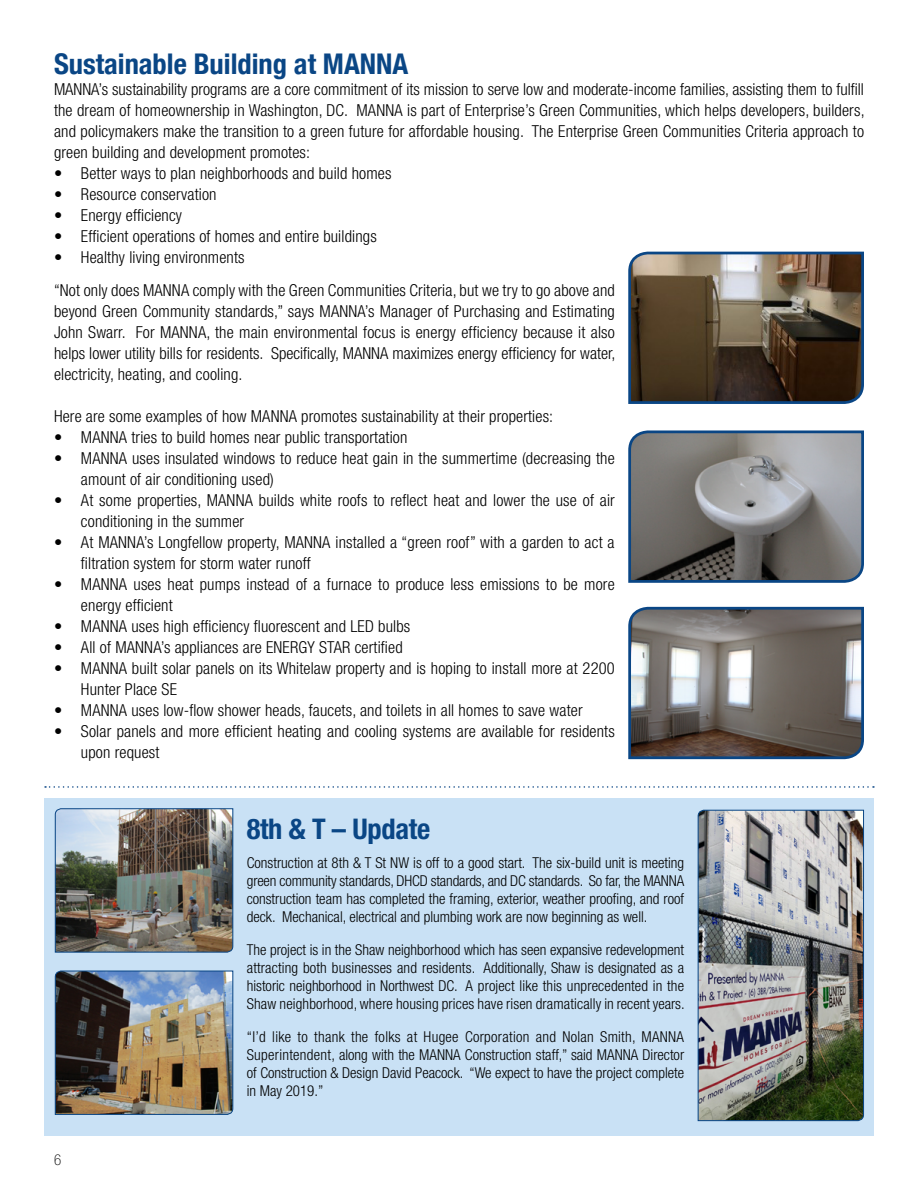
<style>
.page{position:relative;width:918px;height:1188px;background:#fff}
.page>*{position:absolute;margin:0;border:0;box-sizing:border-box;transform-origin:0 0}
.t1{font:700 condensed 28.5px "Helvetica Neue LT Com";color:#0a4685}
.t2{font:700 condensed 28.5px "Helvetica Neue LT Pro";letter-spacing:-.01em;color:#0a4685}
.t3{font:300 condensed 16.5px/21px "Helvetica Neue LT Std";letter-spacing:.01em;color:#000}
.t4{font:300 condensed 15px/18px "Helvetica Neue LT Pro";color:#000;text-align:justify}
.t5{font:100 condensed 15px "Helvetica Neue LT Std";color:#000}
</style>
<div class="page">
<svg style="left:628px;top:251px;width:236px;height:153px"></svg>
<svg style="left:628px;top:430px;width:236px;height:153px"></svg>
<svg style="left:628px;top:606px;width:236px;height:154px"></svg>
<div style="left:44px;top:798px;width:830px;height:338px;background:#c9e1f5"></div>
<svg style="left:45px;top:786px;width:829px;height:2px"></svg>
<img style="left:54px;top:808px;width:180px;height:145px">
<img style="left:54px;top:970px;width:180px;height:145px">
<img style="left:697px;top:809px;width:167px;height:313px">
<h1 class="t1" style="left:54px;top:47px;width:356px">Sustainable Building at MANNA</h1>
<p class="t3" style="left:54px;top:79px;width:812px;text-align:justify">MANNA’s sustainability programs are a core commitment of its mission to serve low and moderate-income families, assisting them to fulfill the dream of homeownership in Washington, DC. MANNA is part of Enterprise’s Green Communities, which helps developers, builders, and policymakers make the transition to a green future for affordable housing. The Enterprise Green Communities Criteria approach to green building and development promotes:</p>
<p class="t3" style="left:54px;top:163px;width:339px">• Better ways to plan neighborhoods and build homes</p>
<p class="t3" style="left:54px;top:184px;width:164px">• Resource conservation</p>
<p class="t3" style="left:54px;top:205px;width:130px">• Energy efficiency</p>
<p class="t3" style="left:54px;top:226px;width:324px">• Efficient operations of homes and entire buildings</p>
<p class="t3" style="left:54px;top:241px;width:562px;line-height:33px">• Healthy living environments<br>“Not only does MANNA comply with the Green Communities Criteria, but we try to go above and</p>
<p class="t3" style="left:54px;top:301px;width:563px;text-align:justify">beyond Green Community standards,” says MANNA’s Manager of Purchasing and Estimating John Swarr. For MANNA, the main environmental focus is energy efficiency because it also helps lower utility bills for residents. Specifically, MANNA maximizes energy efficiency for water, electricity, heating, and cooling.</p>
<p class="t3" style="left:54px;top:406px;width:501px">Here are some examples of how MANNA promotes sustainability at their properties:</p>
<p class="t3" style="left:54px;top:427px;width:355px">• MANNA tries to build homes near public transportation</p>
<p class="t3" style="left:81px;top:448px;width:535px;text-indent:-27px">• MANNA uses insulated windows to reduce heat gain in the summertime (decreasing the amount of air conditioning used)</p>
<p class="t3" style="left:81px;top:490px;width:535px;text-indent:-27px">• At some properties, MANNA builds white roofs to reflect heat and lower the use of air conditioning in the summer</p>
<p class="t3" style="left:81px;top:532px;width:535px;text-indent:-27px">• At MANNA’s Longfellow property, MANNA installed a “green roof” with a garden to act a filtration system for storm water runoff</p>
<p class="t3" style="left:81px;top:574px;width:535px;text-indent:-27px">• MANNA uses heat pumps instead of a furnace to produce less emissions to be more energy efficient</p>
<p class="t3" style="left:54px;top:616px;width:358px">• MANNA uses high efficiency fluorescent and LED bulbs</p>
<p class="t3" style="left:54px;top:637px;width:350px">• All of MANNA’s appliances are ENERGY STAR certified</p>
<p class="t3" style="left:81px;top:658px;width:535px;text-indent:-27px">• MANNA built solar panels on its Whitelaw property and is hoping to install more at 2200<br>Hunter Place SE</p>
<p class="t3" style="left:54px;top:700px;width:530px">• MANNA uses low-flow shower heads, faucets, and toilets in all homes to save water</p>
<p class="t3" style="left:81px;top:721px;width:535px;text-indent:-27px">• Solar panels and more efficient heating and cooling systems are available for residents upon request</p>
<p class="t5" style="left:54px;top:1151px;width:9px">6</p>
<h1 class="t2" style="left:247px;top:812px;width:185px">8th &amp; T – Update</h1>
<p class="t4" style="left:247px;top:853px;width:439px">Construction at 8th &amp; T St NW is off to a good start. The six-build unit is meeting green community standards, DHCD standards, and DC standards. So far, the MANNA construction team has completed the framing, exterior, weather proofing, and roof deck. Mechanical, electrical and plumbing work are now beginning as well.</p>
<p class="t4" style="left:247px;top:940px;width:439px">The project is in the Shaw neighborhood which has seen expansive redevelopment attracting both businesses and residents. Additionally, Shaw is designated as a historic neighborhood in Northwest DC. A project like this unprecedented in the Shaw neighborhood, where housing prices have risen dramatically in recent years.</p>
<p class="t4" style="left:247px;top:1027px;width:439px">“I’d like to thank the folks at Hugee Corporation and Nolan Smith, MANNA Superintendent, along with the MANNA Construction staff,” said MANNA Director of Construction &amp; Design David Peacock. “We expect to have the project complete in May 2019.”</p>
</div>
